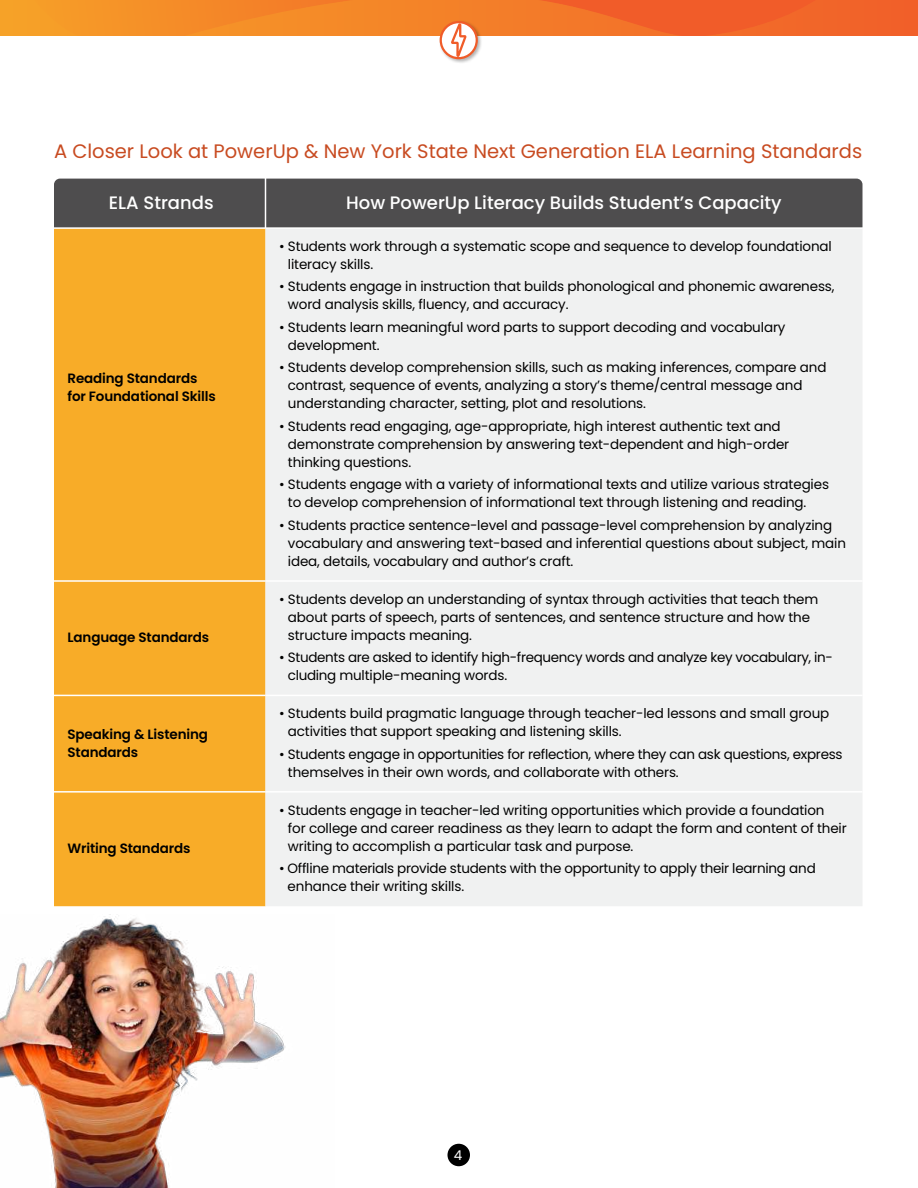
<style>
.page{position:relative;width:918px;height:1188px;background:#fff}
.page>*{position:absolute;margin:0;border:0;box-sizing:border-box;transform-origin:0 0}
.t1{font:19.5px "Poppins";color:#c84b21}
.t2{font:500 18px "Poppins";color:#fff}
.t3{font:13.5px/18px "Poppins";letter-spacing:-.01em;color:#000}
.t4{font:600 13.5px/18px "Poppins";letter-spacing:-.01em;color:#000}
.t5{font:13.5px "Poppins";color:#fff}
</style>
<div class="page">
<img style="left:0;top:0;width:918px;height:36px">
<img style="left:34px;top:0;width:782px;height:36px">
<div style="left:447px;top:1144px;width:23px;height:22px;background:#000;border-radius:50%"></div>
<div style="left:54px;top:229px;width:212px;height:677px;background:#f8ac28"></div>
<div style="left:266px;top:229px;width:596px;height:677px;background:#f0f1f1"></div>
<hr style="left:54px;top:580px;width:212px;height:2px;background:#fff">
<hr style="left:54px;top:695px;width:212px;height:1px;background:#fff">
<hr style="left:54px;top:791px;width:212px;height:2px;background:#fff">
<hr style="left:266px;top:580px;width:596px;height:2px;background:#fff">
<hr style="left:266px;top:695px;width:596px;height:1px;background:#fff">
<hr style="left:266px;top:791px;width:596px;height:2px;background:#fff">
<div style="left:54px;top:179px;width:808px;height:48px;background:#4e4d4e"></div>
<img style="left:0;top:914px;width:286px;height:274px">
<div style="left:439px;top:20px;width:44px;height:44px;background:#000;opacity:.3"></div>
<svg style="left:441px;top:22px;width:36px;height:36px"></svg>
<div style="left:440px;top:21px;width:38px;height:38px;border:2px solid #f05c29;border-radius:50%"></div>
<svg style="left:451px;top:23px;width:16px;height:34px"></svg>
<h1 class="t1" style="left:54px;top:139px;width:810px">A Closer Look at PowerUp &amp; New York State Next Generation ELA Learning Standards</h1>
<h2 class="t2" style="left:109px;top:192px;width:106px">ELA Strands</h2>
<h2 class="t2" style="left:346px;top:192px;width:437px">How PowerUp Literacy Builds Student’s Capacity</h2>
<p class="t4" style="left:68px;top:371px;width:150px">Reading Standards for Foundational Skills</p>
<p class="t4" style="left:68px;top:630px;width:143px">Language Standards</p>
<p class="t4" style="left:67px;top:726px;width:142px">Speaking &amp; Listening<br>Standards</p>
<p class="t4" style="left:67px;top:840px;width:124px">Writing Standards</p>
<p class="t3" style="left:288px;top:237px;width:545px;text-indent:-9px">• Students work through a systematic scope and sequence to develop foundational literacy skills.</p>
<p class="t3" style="left:288px;top:278px;width:548px;text-indent:-9px">• Students engage in instruction that builds phonological and phonemic awareness, word analysis skills, fluency, and accuracy.</p>
<p class="t3" style="left:288px;top:318px;width:499px;text-indent:-9px">• Students learn meaningful word parts to support decoding and vocabulary development.</p>
<p class="t3" style="left:288px;top:359px;width:540px;text-indent:-9px">• Students develop comprehension skills, such as making inferences, compare and contrast, sequence of events, analyzing a story’s theme/central message and understanding character, setting, plot and resolutions.</p>
<p class="t3" style="left:288px;top:417px;width:503px;text-indent:-9px">• Students read engaging, age-appropriate, high interest authentic text and demonstrate comprehension by answering text-dependent and high-order thinking questions.</p>
<p class="t3" style="left:288px;top:476px;width:543px;text-indent:-9px">• Students engage with a variety of informational texts and utilize various strategies to develop comprehension of informational text through listening and reading.</p>
<p class="t3" style="left:288px;top:516px;width:560px;text-indent:-9px">• Students practice sentence-level and passage-level comprehension by analyzing vocabulary and answering text-based and inferential questions about subject, main idea, details, vocabulary and author’s craft.</p>
<p class="t3" style="left:288px;top:590px;width:532px;text-indent:-9px">• Students develop an understanding of syntax through activities that teach them about parts of speech, parts of sentences, and sentence structure and how the structure impacts meaning.</p>
<p class="t3" style="left:288px;top:649px;width:547px;text-indent:-9px">• Students are asked to identify high-frequency words and analyze key vocabulary, in&shy;cluding multiple-meaning words.</p>
<p class="t3" style="left:288px;top:705px;width:543px;text-indent:-9px">• Students build pragmatic language through teacher-led lessons and small group activities that support speaking and listening skills.</p>
<p class="t3" style="left:288px;top:745px;width:556px;text-indent:-9px">• Students engage in opportunities for reflection, where they can ask questions, express themselves in their own words, and collaborate with others.</p>
<p class="t3" style="left:288px;top:801px;width:560px;text-indent:-9px">• Students engage in teacher-led writing opportunities which provide a foundation<br>for college and career readiness as they learn to adapt the form and content of their writing to accomplish a particular task and purpose.</p>
<p class="t3" style="left:288px;top:860px;width:530px;text-indent:-9px">• Offline materials provide students with the opportunity to apply their learning and enhance their writing skills.</p>
<p class="t5" style="left:454px;top:1147px;width:10px">4</p>
</div>
